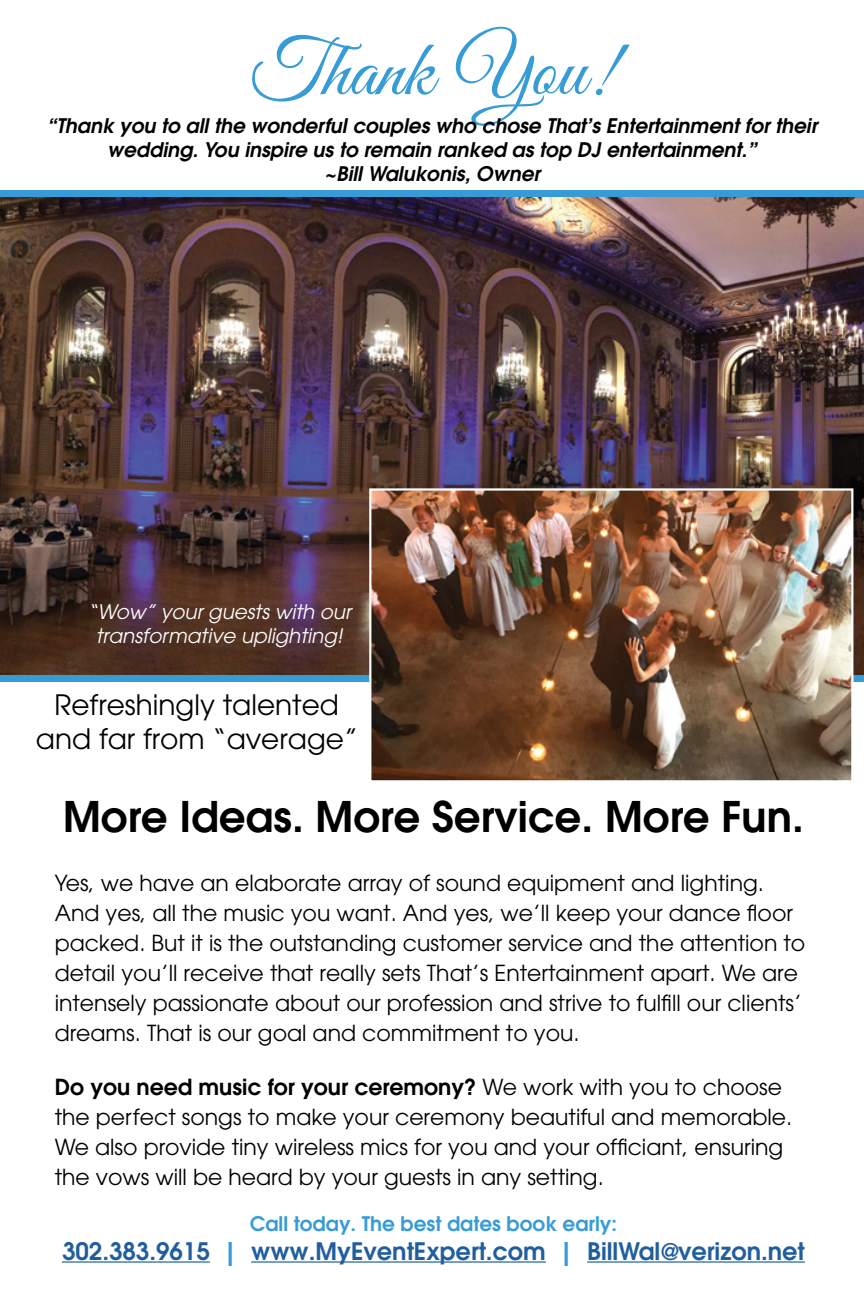
<style>
.page{position:relative;width:864px;height:1296px;background:#fff}
.page>*{position:absolute;margin:0;border:0;box-sizing:border-box;transform-origin:0 0}
.t1{font:80px "Great Vibes";color:#379cd6}
.t2{font:600 42px "Avant Garde";color:#000}
.t3{font:28px/33.6px "Avant Garde";color:#000;text-align:center}
.t4{font:600 24px "Avant Garde";color:#215e9e}
.t5{font:22px/30px "Avant Garde";color:#000}
.t6{font:italic 600 20px/24px "Avant Garde";color:#000;text-align:center}
.t7{font:italic 20px/24px "Avant Garde";color:#fff;text-align:center}
.t8{font:600 20px "Avant Garde";color:#379cd6}
.s1{font-weight:600}
.s2{color:#379cd6}
</style>
<div class="page">
<img style="left:0;top:197px;width:864px;height:478px">
<hr style="left:62px;top:1261px;width:148px;height:2px;background:#215e9e">
<hr style="left:251px;top:1261px;width:295px;height:2px;background:#215e9e">
<hr style="left:587px;top:1261px;width:218px;height:2px;background:#215e9e">
<img style="left:372px;top:491px;width:478px;height:288px">
<div style="left:369px;top:488px;width:484px;height:294px;border:2px solid #fff"></div>
<h1 class="t1" style="left:250px;top:26px;width:366px">Thank You!</h1>
<p class="t6" style="left:47px;top:113px;width:772px">“Thank you to all the wonderful couples who chose That’s Entertainment for their wedding. You inspire us to remain ranked as top DJ entertainment.”<br>~Bill Walukonis, Owner</p>
<p class="t7" style="left:87px;top:599px;width:265px">“Wow” your guests with our transformative uplighting!</p>
<p class="t3" style="left:36px;top:688px;width:323px">Refreshingly talented and far from “average”</p>
<h2 class="t2" style="left:63px;top:790px;width:742px">More Ideas. More Service. More Fun.</h2>
<p class="t5" style="left:55px;top:868px;width:752px">Yes, we have an elaborate array of sound equipment and lighting.<br>And yes, all the music you want. And yes, we’ll keep your dance floor packed. But it is the outstanding customer service and the attention to detail you’ll receive that really sets That’s Entertainment apart. We are intensely passionate about our profession and strive to fulfill our clients’ dreams. That is our goal and commitment to you.</p>
<p class="t5" style="left:55px;top:1072px;width:739px"><span class="s1">Do you need music for your ceremony?</span> We work with you to choose the perfect songs to make your ceremony beautiful and memorable.<br>We also provide tiny wireless mics for you and your officiant, ensuring the vows will be heard by your guests in any setting.</p>
<p class="t8" style="left:250px;top:1210px;width:369px">Call today. The best dates book early:</p>
<p class="t4" style="left:62px;top:1235px;width:744px">302.383.9615 <span class="s2">|</span> www.MyEventExpert.com <span class="s2">|</span> BillWal@verizon.net</p>
</div>
